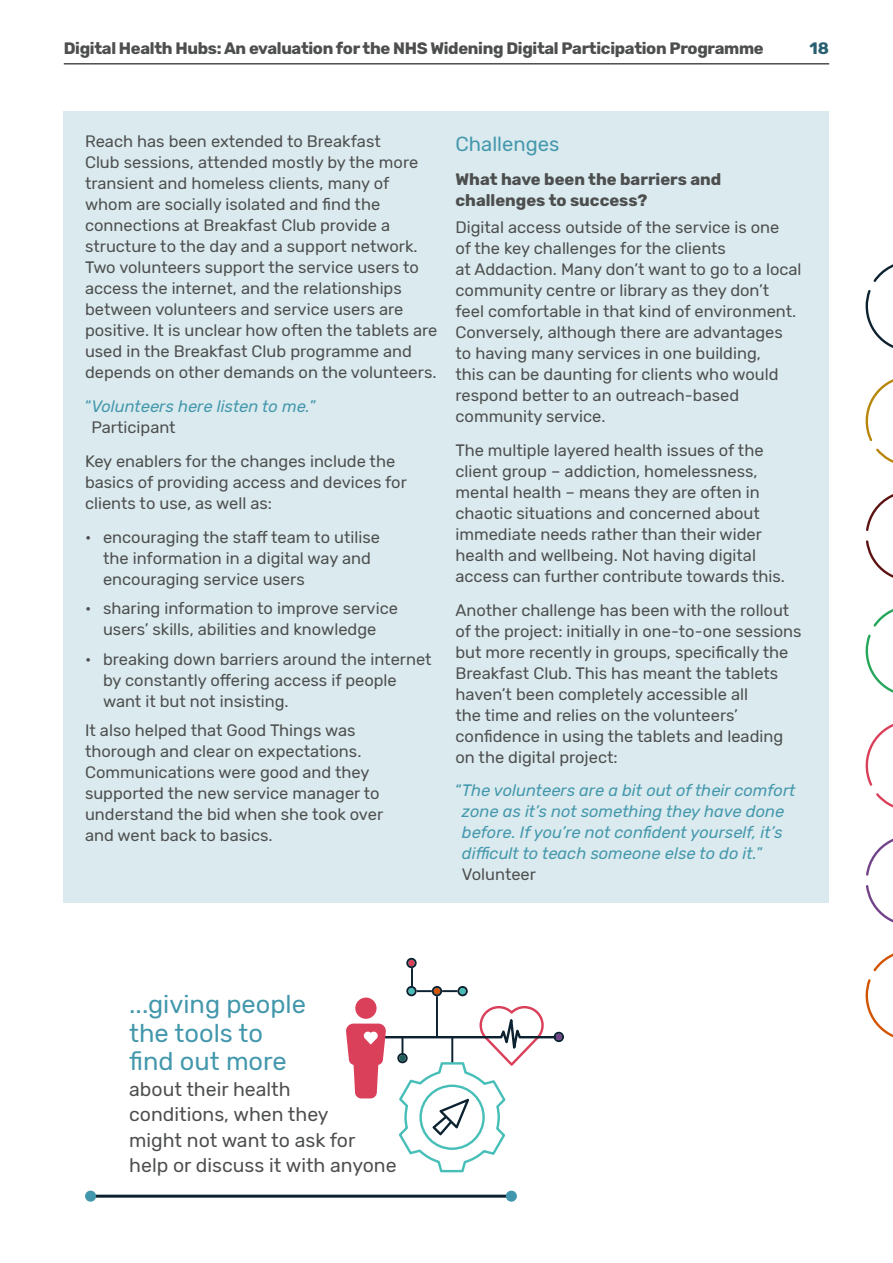
<style>
.page{position:relative;width:893px;height:1263px;background:#fff}
.page>*{position:absolute;margin:0;border:0;box-sizing:border-box;transform-origin:0 0}
.t1{font:25.5px/28.5px "Rubik";color:#4397ac}
.t2{font:20.25px "Rubik";color:#4397ac}
.t3{font:19.5px/25.5px "Rubik";color:#4d4e4e}
.t4{font:16.5px/21px "Rubik";color:#4d4e4e}
.t5{font:italic 16.5px/21px "Rubik";color:#4397ac}
.t6{font:700 16.5px "Rubik";letter-spacing:-.02em;color:#4d4e4e}
.t7{font:700 16.5px/21px "Rubik";color:#4d4e4e}
.t8{font:700 16.5px "Rubik";color:#295f70}
.s1{font-style:normal}
.s2{font-style:normal;color:#4d4e4e}
</style>
<div class="page">
<svg style="left:865px;top:264px;width:28px;height:84px"></svg>
<svg style="left:865px;top:609px;width:28px;height:84px"></svg>
<svg style="left:865px;top:953px;width:28px;height:85px"></svg>
<svg style="left:865px;top:379px;width:28px;height:84px"></svg>
<svg style="left:865px;top:724px;width:28px;height:84px"></svg>
<svg style="left:866px;top:494px;width:27px;height:84px"></svg>
<svg style="left:866px;top:838px;width:27px;height:85px"></svg>
<hr style="left:64px;top:63px;width:765px;height:2px;background:#4d4e4e">
<div style="left:64px;top:111px;width:765px;height:791px;background:#daeaee"></div>
<hr style="left:89px;top:1195px;width:422px;height:3px;background:#0c2231">
<div style="left:86px;top:1191px;width:9px;height:10px;background:#4397ac;border-radius:50%"></div>
<div style="left:85px;top:1190px;width:11px;height:12px;border:2px solid #4397ac;border-radius:50%"></div>
<div style="left:507px;top:1191px;width:9px;height:10px;background:#4397ac;border-radius:50%"></div>
<div style="left:506px;top:1190px;width:11px;height:12px;border:2px solid #4397ac;border-radius:50%"></div>
<svg style="left:346px;top:958px;width:218px;height:215px"></svg>
<p class="t6" style="left:64px;top:39px;width:701px">Digital Health Hubs: An evaluation for the NHS Widening Digital Participation Programme</p>
<p class="t8" style="left:810px;top:39px;width:21px">18</p>
<p class="t4" style="left:85px;top:131px;width:354px">Reach has been extended to Breakfast<br>Club sessions, attended mostly by the more transient and homeless clients, many of whom are socially isolated and find the connections at Breakfast Club provide a structure to the day and a support network.<br>Two volunteers support the service users to access the internet, and the relationships between volunteers and service users are positive. It is unclear how often the tablets are used in the Breakfast Club programme and depends on other demands on the volunteers.</p>
<p class="t5" style="left:91px;top:396px;width:226px;text-indent:-6px"><span class="s1">“</span>Volunteers here listen to me.<span class="s1">”<br></span><span class="s2">Participant</span></p>
<p class="t4" style="left:85px;top:451px;width:323px">Key enablers for the changes include the basics of providing access and devices for clients to use, as well as:</p>
<p class="t4" style="left:103px;top:527px;width:278px;text-indent:-18px">• encouraging the staff team to utilise the information in a digital way and encouraging service users</p>
<p class="t4" style="left:85px;top:598px;width:314px;text-align:center">• sharing information to improve service users’ skills, abilities and knowledge</p>
<p class="t4" style="left:103px;top:649px;width:330px;text-indent:-18px">• breaking down barriers around the internet by constantly offering access if people want it but not insisting.</p>
<p class="t4" style="left:85px;top:720px;width:300px">It also helped that Good Things was thorough and clear on expectations.<br>Communications were good and they supported the new service manager to understand the bid when she took over and went back to basics.</p>
<p class="t2" style="left:455px;top:132px;width:105px">Challenges</p>
<p class="t7" style="left:455px;top:169px;width:267px">What have been the barriers and challenges to success?</p>
<p class="t4" style="left:455px;top:217px;width:348px">Digital access outside of the service is one<br>of the key challenges for the clients<br>at Addaction. Many don’t want to go to a local community centre or library as they don’t feel comfortable in that kind of environment.<br>Conversely, although there are advantages to having many services in one building,<br>this can be daunting for clients who would respond better to an outreach-based community service.</p>
<p class="t4" style="left:455px;top:440px;width:331px">The multiple layered health issues of the client group – addiction, homelessness, mental health – means they are often in chaotic situations and concerned about immediate needs rather than their wider health and wellbeing. Not having digital access can further contribute towards this.</p>
<p class="t4" style="left:455px;top:600px;width:348px">Another challenge has been with the rollout of the project: initially in one-to-one sessions but more recently in groups, specifically the Breakfast Club. This has meant the tablets haven’t been completely accessible all<br>the time and relies on the volunteers’ confidence in using the tablets and leading on the digital project:</p>
<p class="t5" style="left:462px;top:781px;width:335px;text-indent:-6px"><span class="s1">“</span>The volunteers are a bit out of their comfort zone as it’s not something they have done before. If you’re not confident yourself, it’s difficult to teach someone else to do it.<span class="s1">” </span><span class="s2">Volunteer</span></p>
<h1 class="t1" style="left:129px;top:991px;width:178px">...giving people the tools to find out more</h1>
<p class="t3" style="left:129px;top:1077px;width:269px">about their health<br>conditions, when they<br>might not want to ask for help or discuss it with anyone</p>
</div>
